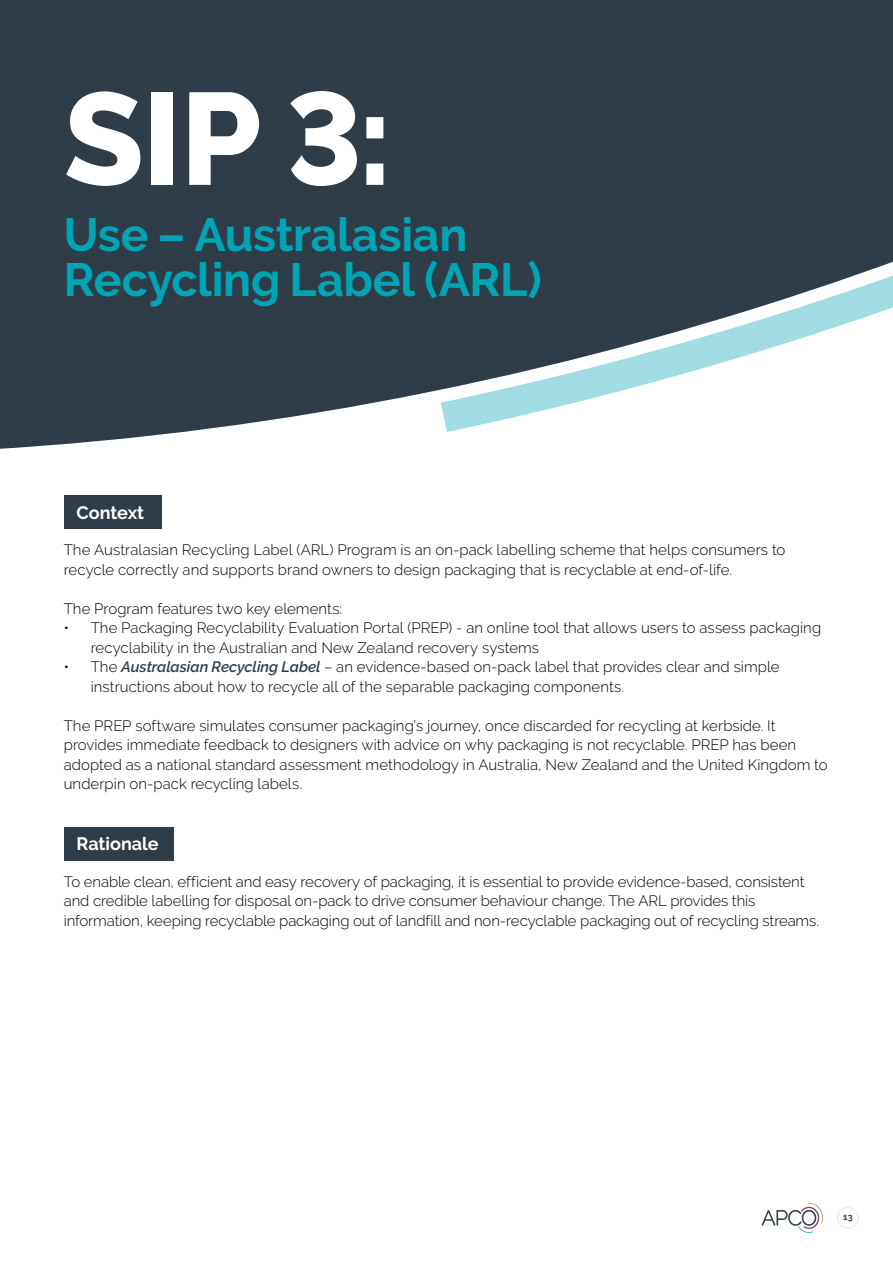
<style>
.page{position:relative;width:893px;height:1263px;background:#fff}
.page>*{position:absolute;margin:0;border:0;box-sizing:border-box;transform-origin:0 0}
.t1{font:800 130.5px "Raleway";color:#fff}
.t2{font:700 46.5px/45px "Raleway";letter-spacing:-.005em;color:#00a5b5}
.t3{font:700 18px "Raleway";color:#fff}
.t4{font:300 15px/19.5px "Raleway";color:#000}
.t5{font:700 9px "Raleway";color:#333e48}
.s1{font-weight:600;font-style:italic;color:#2f3d48}
</style>
<div class="page">
<svg style="left:0;top:0;width:893px;height:449px;background:#4c5a64"></svg>
<div style="left:64px;top:827px;width:109px;height:33px;background:#2f3d48"></div>
<div style="left:64px;top:495px;width:98px;height:34px;background:#2f3d48"></div>
<svg style="left:762px;top:1203px;width:61px;height:30px"></svg>
<div style="left:837px;top:1206px;width:22px;height:23px;border:2px solid #eff0ed;border-radius:50%"></div>
<h1 class="t1" style="left:64px;top:65px;width:330px">SIP 3:</h1>
<h2 class="t2" style="left:64px;top:212px;width:480px">Use – Australasian<br>Recycling Label (ARL)</h2>
<p class="t3" style="left:77px;top:502px;width:69px">Context</p>
<p class="t4" style="left:64px;top:540px;width:723px">The Australasian Recycling Label (ARL) Program is an on-pack labelling scheme that helps consumers to recycle correctly and supports brand owners to design packaging that is recyclable at end-of-life.</p>
<p class="t4" style="left:64px;top:599px;width:280px">The Program features two key elements:</p>
<p class="t4" style="left:91px;top:618px;width:732px;text-indent:-27px">• The Packaging Recyclability Evaluation Portal (PREP) - an online tool that allows users to assess packaging recyclability in the Australian and New Zealand recovery systems</p>
<p class="t4" style="left:91px;top:657px;width:690px;text-indent:-27px">• The <span class="s1">Australasian Recycling Label</span> – an evidence-based on-pack label that provides clear and simple instructions about how to recycle all of the separable packaging components.</p>
<p class="t4" style="left:64px;top:716px;width:765px">The PREP software simulates consumer packaging’s journey, once discarded for recycling at kerbside. It provides immediate feedback to designers with advice on why packaging is not recyclable. PREP has been adopted as a national standard assessment methodology in Australia, New Zealand and the United Kingdom to underpin on-pack recycling labels.</p>
<p class="t3" style="left:77px;top:833px;width:84px">Rationale</p>
<p class="t4" style="left:64px;top:872px;width:757px">To enable clean, efficient and easy recovery of packaging, it is essential to provide evidence-based, consistent and credible labelling for disposal on-pack to drive consumer behaviour change. The ARL provides this information, keeping recyclable packaging out of landfill and non-recyclable packaging out of recycling streams.</p>
<p class="t5" style="left:843px;top:1212px;width:11px">13</p>
</div>
